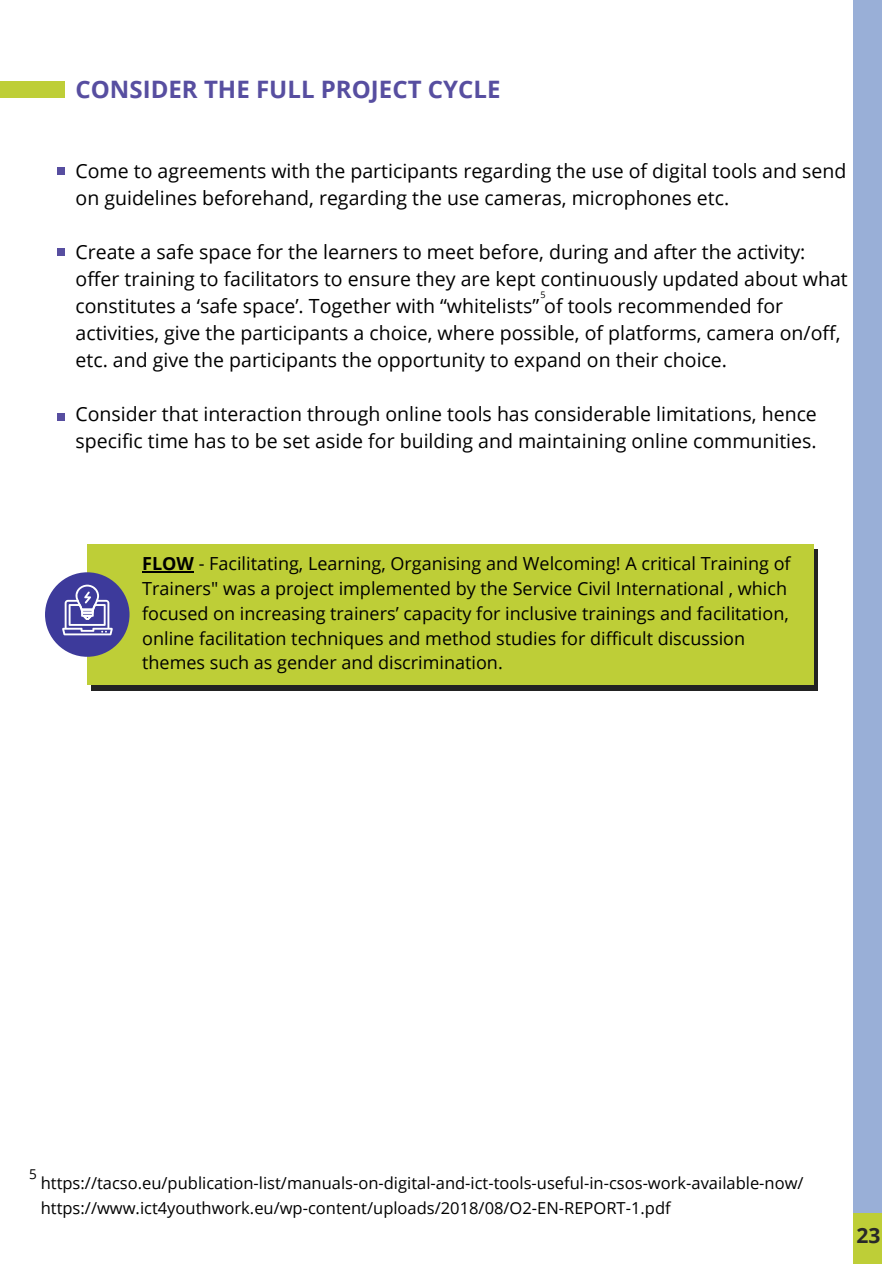
<style>
.page{position:relative;width:894px;height:1264px;background:#fff}
.page>*{position:absolute;margin:0;border:0;box-sizing:border-box;transform-origin:0 0}
.t1{font:700 24px "Open Sans";color:#574ea0}
.t2{font:700 21px "Open Sans";color:#282828}
.t3{font:19.5px/27px "Open Sans";color:#000}
.t4{font:18px/24.8px "Open Sans";color:#000}
.t5{font:16.5px/26px "Open Sans";color:#000}
.t6{font:13.5px "Open Sans";color:#000}
.t7{font:9px "Open Sans";color:#000}
.s1{font-weight:700}
</style>
<div class="page">
<div style="left:0;top:81px;width:65px;height:17px;background:#bece37"></div>
<div style="left:91px;top:548px;width:726px;height:142px;background:#222"></div>
<div style="left:87px;top:544px;width:726px;height:141px;background:#bece37"></div>
<div style="left:45px;top:572px;width:84px;height:84px;background:#3d3a9b;border-radius:50%"></div>
<svg style="left:62px;top:584px;width:56px;height:52px"></svg>
<hr style="left:142px;top:571px;width:52px;height:1px;background:#000">
<div style="left:853px;top:0;width:28px;height:1217px;background:#99afd7"></div>
<div style="left:853px;top:1212px;width:28px;height:51px;background:#bece37"></div>
<div style="left:57px;top:167px;width:8px;height:8px;background:#574ea0"></div>
<div style="left:57px;top:248px;width:8px;height:7px;background:#574ea0"></div>
<div style="left:57px;top:413px;width:8px;height:8px;background:#574ea0"></div>
<p class="t1" style="left:75px;top:73px;width:426px">CONSIDER THE FULL PROJECT CYCLE</p>
<p class="t3" style="left:75px;top:157px;width:772px">Come to agreements with the participants regarding the use of digital tools and send on guidelines beforehand, regarding the use cameras, microphones etc.</p>
<p class="t3" style="left:75px;top:238px;width:773px">Create a safe space for the learners to meet before, during and after the activity: offer training to facilitators to ensure they are kept continuously updated about what constitutes a ‘safe space’. Together with “whitelists” of tools recommended for activities, give the participants a choice, where possible, of platforms, camera on/off, etc. and give the participants the opportunity to expand on their choice.</p>
<p class="t3" style="left:75px;top:400px;width:742px">Consider that interaction through online tools has considerable limitations, hence specific time has to be set aside for building and maintaining online communities.</p>
<p class="t7" style="left:540px;top:288px;width:7px">5</p>
<p class="t4" style="left:142px;top:551px;width:649px"><span class="s1">FLOW</span> - Facilitating, Learning, Organising and Welcoming! A critical Training of Trainers" was a project implemented by the Service Civil International , which focused on increasing trainers’ capacity for inclusive trainings and facilitation, online facilitation techniques and method studies for difficult discussion themes such as gender and discrimination.</p>
<p class="t6" style="left:29px;top:1164px;width:9px">5</p>
<p class="t5" style="left:41px;top:1169px;width:764px">https://tacso.eu/publication-list/manuals-on-digital-and-ict-tools-useful-in-csos-work-available-now/ https://www.ict4youthwork.eu/wp-content/uploads/2018/08/O2-EN-REPORT-1.pdf</p>
<p class="t2" style="left:856px;top:1220px;width:25px">23</p>
</div>
